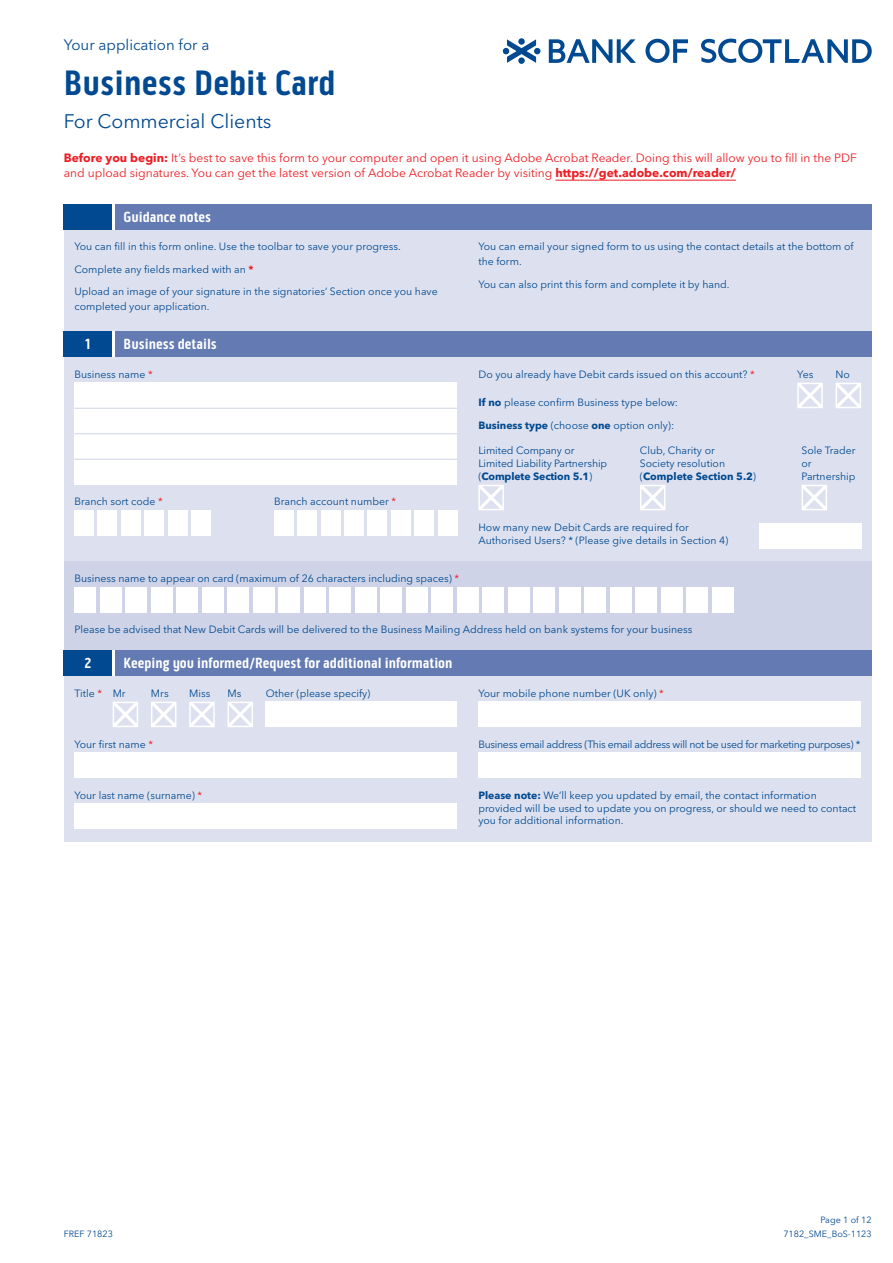
<style>
.page{position:relative;width:893px;height:1263px;background:#fff}
.page>*{position:absolute;margin:0;border:0;box-sizing:border-box;transform-origin:0 0}
.t1{font:700 36px "Bo S Pill Gothic";color:#014990}
.t2{font:19.5px "Avenir Next LT Pro";color:#014990}
.t3{font:700 15px "Bo S Pill Gothic";color:#fff}
.t4{font:15px "Avenir Next LT Pro";color:#014990}
.t5{font:12px/15px "Avenir Next LT Pro";color:#ee1d23}
.t6{font:10.5px/12.8px "Avenir Next LT Pro";color:#014990}
.t7{font:10.5px "Avenir Next LT Pro";letter-spacing:-.03em;color:#014990}
.t8{font:9px/14.1px "Avenir Next LT Pro";color:#014990;text-align:right}
.s1{font-weight:700}
.s2{font-weight:700;color:#ee1d23}
.s3{color:#ee1d23}
</style>
<div class="page">
<div style="left:64px;top:204px;width:808px;height:638px;background:#dde1ef"></div>
<div style="left:64px;top:561px;width:808px;height:115px;background:#ced3e7"></div>
<svg style="left:549px;top:39px;width:87px;height:24px"></svg>
<svg style="left:645px;top:39px;width:43px;height:24px"></svg>
<svg style="left:701px;top:39px;width:171px;height:24px"></svg>
<svg style="left:503px;top:39px;width:37px;height:24px"></svg>
<hr style="left:555px;top:180px;width:181px;height:1px;background:#ee1d23">
<hr style="left:112px;top:331px;width:3px;height:26px;background:#fff">
<div style="left:115px;top:331px;width:757px;height:26px;background:#637bb2"></div>
<div style="left:64px;top:331px;width:48px;height:26px;background:#014990"></div>
<hr style="left:112px;top:204px;width:3px;height:26px;background:#fff">
<div style="left:115px;top:204px;width:757px;height:26px;background:#637bb2"></div>
<div style="left:64px;top:204px;width:48px;height:26px;background:#014990"></div>
<hr style="left:112px;top:651px;width:3px;height:25px;background:#fff">
<div style="left:115px;top:651px;width:757px;height:25px;background:#637bb2"></div>
<div style="left:64px;top:651px;width:48px;height:25px;background:#014990"></div>
<div style="left:74px;top:753px;width:383px;height:25px;background:#fff"></div>
<div style="left:74px;top:804px;width:383px;height:25px;background:#fff"></div>
<div style="left:478px;top:702px;width:383px;height:25px;background:#fff"></div>
<div style="left:478px;top:753px;width:383px;height:25px;background:#fff"></div>
<div style="left:759px;top:523px;width:102px;height:26px;background:#fff"></div>
<div style="left:74px;top:510px;width:20px;height:26px;background:#fff"></div>
<div style="left:98px;top:510px;width:19px;height:26px;background:#fff"></div>
<div style="left:121px;top:510px;width:19px;height:26px;background:#fff"></div>
<div style="left:145px;top:510px;width:19px;height:26px;background:#fff"></div>
<div style="left:168px;top:510px;width:19px;height:26px;background:#fff"></div>
<div style="left:191px;top:510px;width:19px;height:26px;background:#fff"></div>
<div style="left:438px;top:510px;width:19px;height:26px;background:#fff"></div>
<div style="left:415px;top:510px;width:19px;height:26px;background:#fff"></div>
<div style="left:391px;top:510px;width:19px;height:26px;background:#fff"></div>
<div style="left:368px;top:510px;width:19px;height:26px;background:#fff"></div>
<div style="left:344px;top:510px;width:20px;height:26px;background:#fff"></div>
<div style="left:321px;top:510px;width:19px;height:26px;background:#fff"></div>
<div style="left:298px;top:510px;width:19px;height:26px;background:#fff"></div>
<div style="left:274px;top:510px;width:19px;height:26px;background:#fff"></div>
<div style="left:74px;top:587px;width:22px;height:25px;background:#fff"></div>
<div style="left:100px;top:587px;width:21px;height:25px;background:#fff"></div>
<div style="left:125px;top:587px;width:22px;height:25px;background:#fff"></div>
<div style="left:151px;top:587px;width:21px;height:25px;background:#fff"></div>
<div style="left:176px;top:587px;width:22px;height:25px;background:#fff"></div>
<div style="left:202px;top:587px;width:21px;height:25px;background:#fff"></div>
<div style="left:227px;top:587px;width:22px;height:25px;background:#fff"></div>
<div style="left:253px;top:587px;width:21px;height:25px;background:#fff"></div>
<div style="left:279px;top:587px;width:21px;height:25px;background:#fff"></div>
<div style="left:304px;top:587px;width:21px;height:25px;background:#fff"></div>
<div style="left:330px;top:587px;width:21px;height:25px;background:#fff"></div>
<div style="left:355px;top:587px;width:21px;height:25px;background:#fff"></div>
<div style="left:381px;top:587px;width:21px;height:25px;background:#fff"></div>
<div style="left:406px;top:587px;width:21px;height:25px;background:#fff"></div>
<div style="left:432px;top:587px;width:21px;height:25px;background:#fff"></div>
<div style="left:457px;top:587px;width:21px;height:25px;background:#fff"></div>
<div style="left:483px;top:587px;width:21px;height:25px;background:#fff"></div>
<div style="left:508px;top:587px;width:21px;height:25px;background:#fff"></div>
<div style="left:534px;top:587px;width:21px;height:25px;background:#fff"></div>
<div style="left:559px;top:587px;width:21px;height:25px;background:#fff"></div>
<div style="left:585px;top:587px;width:21px;height:25px;background:#fff"></div>
<div style="left:610px;top:587px;width:21px;height:25px;background:#fff"></div>
<div style="left:636px;top:587px;width:21px;height:25px;background:#fff"></div>
<div style="left:661px;top:587px;width:21px;height:25px;background:#fff"></div>
<div style="left:687px;top:587px;width:21px;height:25px;background:#fff"></div>
<div style="left:712px;top:587px;width:21px;height:25px;background:#fff"></div>
<svg style="left:797px;top:383px;width:26px;height:25px"></svg>
<svg style="left:836px;top:383px;width:25px;height:25px"></svg>
<svg style="left:478px;top:485px;width:26px;height:25px"></svg>
<svg style="left:640px;top:485px;width:25px;height:25px"></svg>
<svg style="left:801px;top:485px;width:26px;height:25px"></svg>
<div style="left:266px;top:702px;width:191px;height:25px;background:#fff"></div>
<svg style="left:113px;top:702px;width:25px;height:25px"></svg>
<svg style="left:151px;top:702px;width:25px;height:25px"></svg>
<svg style="left:189px;top:702px;width:26px;height:25px"></svg>
<svg style="left:227px;top:702px;width:26px;height:25px"></svg>
<div style="left:74px;top:383px;width:383px;height:102px;background:#fff"></div>
<hr style="left:74px;top:433px;width:383px;height:1px;background:#ced3e7">
<hr style="left:74px;top:459px;width:383px;height:1px;background:#ced3e7">
<hr style="left:74px;top:408px;width:383px;height:1px;background:#ced3e7">
<h3 class="t4" style="left:64px;top:35px;width:147px">Your application for a</h3>
<h1 class="t1" style="left:64px;top:61px;width:273px">Business Debit Card</h1>
<h2 class="t2" style="left:64px;top:109px;width:209px">For Commercial Clients</h2>
<p class="t5" style="left:64px;top:150px;width:795px"><span class="s1">Before you begin:</span> It’s best to save this form to your computer and open it using Adobe Acrobat Reader. Doing this will allow you to fill in the PDF and upload signatures. You can get the latest version of Adobe Acrobat Reader by visiting <span class="s1">https://get.adobe.com/reader/</span></p>
<h3 class="t3" style="left:124px;top:208px;width:89px">Guidance notes</h3>
<p class="t6" style="left:74px;top:235px;width:365px;line-height:22.5px">You can fill in this form online. Use the toolbar to save your progress.<br>Complete any fields marked with an <span class="s2">*<br></span>Upload an image of your signature in the signatories’ Section once you have</p>
<p class="t6" style="left:74px;top:300px;width:137px">completed your application.</p>
<h3 class="t3" style="left:85px;top:335px;width:7px">1</h3>
<h3 class="t3" style="left:124px;top:335px;width:95px">Business details</h3>
<p class="t6" style="left:74px;top:368px;width:80px">Business name <span class="s3">*</span></p>
<p class="t6" style="left:74px;top:495px;width:90px">Branch sort code <span class="s3">*</span></p>
<p class="t6" style="left:274px;top:495px;width:123px">Branch account number <span class="s3">*</span></p>
<p class="t6" style="left:74px;top:572px;width:386px">Business name to appear on card (maximum of 26 characters including spaces) <span class="s3">*</span></p>
<p class="t6" style="left:478px;top:239px;width:377px;line-height:15px">You can email your signed form to us using the contact details at the bottom of the form.</p>
<p class="t6" style="left:478px;top:278px;width:253px">You can also print this form and complete it by hand.</p>
<p class="t6" style="left:478px;top:368px;width:278px">Do you already have Debit cards issued on this account? <span class="s3">*</span></p>
<p class="t6" style="left:478px;top:396px;width:201px"><span class="s1">If no</span> please confirm Business type below:</p>
<p class="t6" style="left:797px;top:368px;width:18px">Yes</p>
<p class="t6" style="left:836px;top:368px;width:16px">No</p>
<p class="t6" style="left:478px;top:419px;width:197px"><span class="s1">Business type</span> (choose <span class="s1">one</span> option only):</p>
<p class="t6" style="left:478px;top:444px;width:130px">Limited Company or<br>Limited Liability Partnership (<span class="s1">Complete Section 5.1</span>)</p>
<p class="t6" style="left:640px;top:444px;width:118px">Club, Charity or<br>Society resolution (<span class="s1">Complete Section 5.2</span>)</p>
<p class="t6" style="left:801px;top:444px;width:56px">Sole Trader or<br>Partnership</p>
<p class="t6" style="left:478px;top:521px;width:252px">How many new Debit Cards are required for<br>Authorised Users? * (Please give details in Section 4)</p>
<p class="t6" style="left:74px;top:623px;width:620px">Please be advised that New Debit Cards will be delivered to the Business Mailing Address held on bank systems for your business</p>
<h3 class="t3" style="left:85px;top:654px;width:8px">2</h3>
<h3 class="t3" style="left:124px;top:654px;width:330px">Keeping you informed/Request for additional information</h3>
<p class="t6" style="left:74px;top:687px;width:53px">Title <span class="s3">*</span> Mr</p>
<p class="t6" style="left:151px;top:687px;width:19px">Mrs</p>
<p class="t6" style="left:189px;top:687px;width:23px">Miss</p>
<p class="t6" style="left:227px;top:687px;width:15px">Ms</p>
<p class="t6" style="left:266px;top:687px;width:106px">Other (please specify)</p>
<p class="t6" style="left:478px;top:687px;width:187px">Your mobile phone number (UK only) <span class="s3">*</span></p>
<p class="t6" style="left:74px;top:738px;width:80px">Your first name <span class="s3">*</span></p>
<p class="t7" style="left:478px;top:738px;width:383px">Business email address (This email address will not be used for marketing purposes) *</p>
<p class="t6" style="left:74px;top:789px;width:129px">Your last name (surname) <span class="s3">*</span></p>
<p class="t6" style="left:478px;top:789px;width:379px"><span class="s1">Please note:</span> We’ll keep you updated by email, the contact information provided will be used to update you on progress, or should we need to contact you for additional information.</p>
<p class="t8" style="left:64px;top:1227px;width:51px">FREF 71823</p>
<p class="t8" style="left:783px;top:1213px;width:90px">Page 1 of 12<br>7182_SME_BoS-1123</p>
</div>
